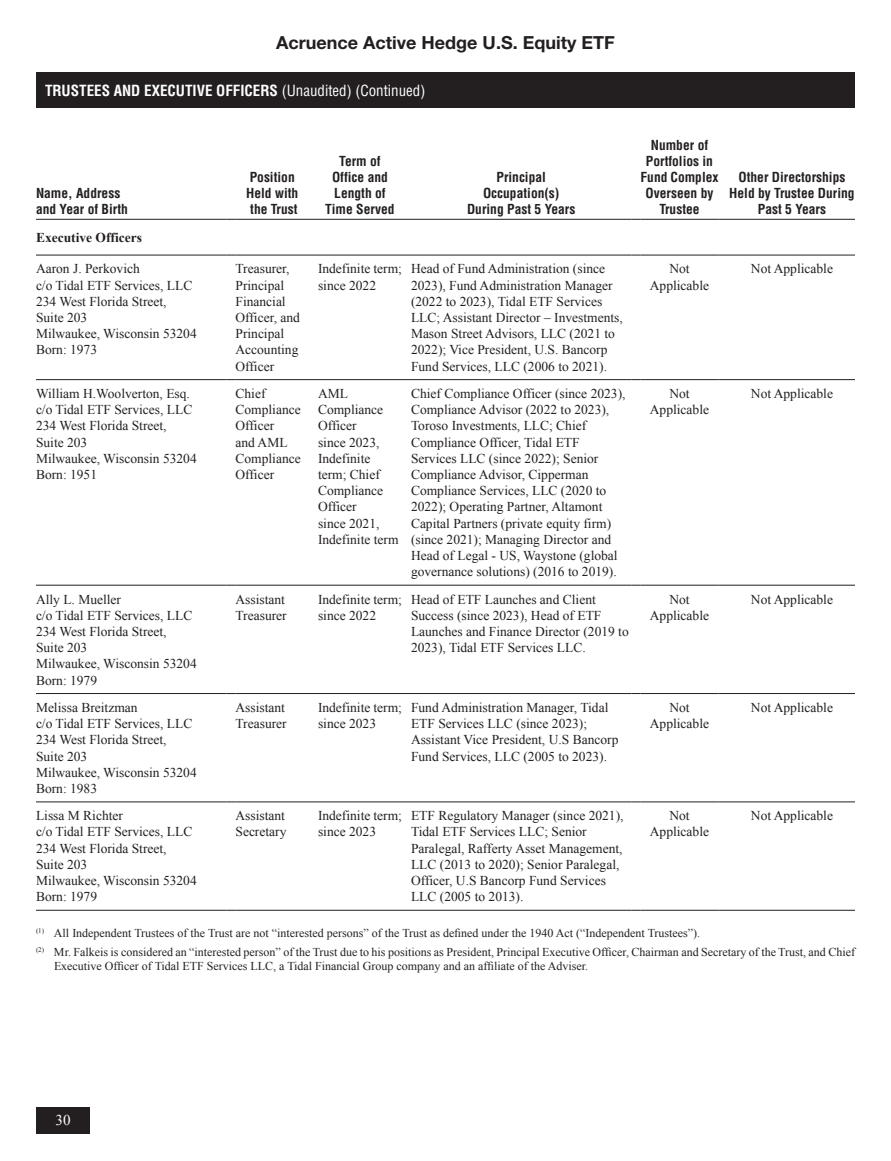
<style>
.page{position:relative;width:891px;height:1161px;background:#fff}
.page>*{position:absolute;margin:0;border:0;box-sizing:border-box;transform-origin:0 0}
.t1{font:700 18px "Helvetica Neue LT Std";color:#231f20}
.Main_Heading_no_Rule{font:700 condensed 15px "Helvetica";color:#fff}
.t2{font:15px "Times New Roman";color:#fff}
.Table_Figure{font:13.5px/16.2px "Times New Roman";color:#231f20}
.Table_Stub{font:13.5px/16.2px "Times New Roman";color:#231f20}
.Financials_Table_Hea{font:700 condensed 13.5px/16.2px "Helvetica";color:#231f20;text-align:center}
.Table_Stub-2{font:700 13.5px "Times New Roman";color:#231f20}
.Footnote{font:12px/14.4px "Times New Roman";color:#231f20}
.s1{font-weight:400}
</style>
<div class="page">
<div style="left:36px;top:1107px;width:54px;height:27px;background:#231f20"></div>
<div style="left:36px;top:72px;width:819px;height:36px;background:#231f20"></div>
<hr style="left:36px;top:255px;width:190px;height:1px;background:#231f20">
<hr style="left:236px;top:255px;width:73px;height:1px;background:#231f20">
<hr style="left:318px;top:255px;width:84px;height:1px;background:#231f20">
<hr style="left:411px;top:255px;width:221px;height:1px;background:#231f20">
<hr style="left:640px;top:255px;width:78px;height:1px;background:#231f20">
<hr style="left:729px;top:255px;width:126px;height:1px;background:#231f20">
<hr style="left:36px;top:379px;width:190px;height:1px;background:#231f20">
<hr style="left:236px;top:379px;width:73px;height:1px;background:#231f20">
<hr style="left:318px;top:379px;width:84px;height:1px;background:#231f20">
<hr style="left:411px;top:379px;width:221px;height:1px;background:#231f20">
<hr style="left:640px;top:379px;width:78px;height:1px;background:#231f20">
<hr style="left:729px;top:379px;width:126px;height:1px;background:#231f20">
<hr style="left:36px;top:585px;width:190px;height:1px;background:#231f20">
<hr style="left:236px;top:585px;width:73px;height:1px;background:#231f20">
<hr style="left:318px;top:585px;width:84px;height:1px;background:#231f20">
<hr style="left:411px;top:585px;width:221px;height:1px;background:#231f20">
<hr style="left:640px;top:585px;width:78px;height:1px;background:#231f20">
<hr style="left:729px;top:585px;width:126px;height:1px;background:#231f20">
<hr style="left:36px;top:693px;width:190px;height:1px;background:#231f20">
<hr style="left:236px;top:693px;width:73px;height:1px;background:#231f20">
<hr style="left:318px;top:693px;width:84px;height:1px;background:#231f20">
<hr style="left:411px;top:693px;width:221px;height:1px;background:#231f20">
<hr style="left:640px;top:693px;width:78px;height:1px;background:#231f20">
<hr style="left:729px;top:693px;width:126px;height:1px;background:#231f20">
<hr style="left:36px;top:802px;width:190px;height:1px;background:#231f20">
<hr style="left:236px;top:802px;width:73px;height:1px;background:#231f20">
<hr style="left:318px;top:802px;width:84px;height:1px;background:#231f20">
<hr style="left:411px;top:802px;width:221px;height:1px;background:#231f20">
<hr style="left:640px;top:802px;width:78px;height:1px;background:#231f20">
<hr style="left:729px;top:802px;width:126px;height:1px;background:#231f20">
<hr style="left:36px;top:910px;width:190px;height:1px;background:#231f20">
<hr style="left:236px;top:910px;width:73px;height:1px;background:#231f20">
<hr style="left:318px;top:910px;width:84px;height:1px;background:#231f20">
<hr style="left:411px;top:910px;width:221px;height:1px;background:#231f20">
<hr style="left:640px;top:910px;width:78px;height:1px;background:#231f20">
<hr style="left:729px;top:910px;width:126px;height:1px;background:#231f20">
<hr style="left:36px;top:219px;width:190px;height:1px;background:#231f20">
<hr style="left:236px;top:219px;width:73px;height:1px;background:#231f20">
<hr style="left:318px;top:219px;width:84px;height:1px;background:#231f20">
<hr style="left:411px;top:219px;width:221px;height:1px;background:#231f20">
<hr style="left:640px;top:219px;width:78px;height:1px;background:#231f20">
<hr style="left:729px;top:219px;width:126px;height:1px;background:#231f20">
<h1 class="t1" style="left:276px;top:31px;width:340px">Acruence Active Hedge U.S. Equity ETF</h1>
<p class="Main_Heading_no_Rule" style="left:45px;top:81px;width:382px">TRUSTEES AND EXECUTIVE OFFICERS <span class="s1">(Unaudited) (Continued)</span></p>
<p class="Financials_Table_Hea" style="left:36px;top:185px;width:93px;text-align:left">Name, Address and Year of Birth</p>
<p class="Financials_Table_Hea" style="left:246px;top:169px;width:54px">Position<br>Held with the Trust</p>
<p class="Financials_Table_Hea" style="left:325px;top:153px;width:71px">Term of<br>Office and<br>Length of<br>Time Served</p>
<p class="Financials_Table_Hea" style="left:467px;top:169px;width:110px">Principal<br>Occupation(s)<br>During Past 5 Years</p>
<p class="Financials_Table_Hea" style="left:640px;top:137px;width:80px">Number of<br>Portfolios in<br>Fund Complex<br>Overseen by<br>Trustee</p>
<p class="Financials_Table_Hea" style="left:729px;top:169px;width:127px">Other Directorships<br>Held by Trustee During<br>Past 5 Years</p>
<p class="Table_Stub-2" style="left:36px;top:228px;width:108px">Executive Officers</p>
<p class="Table_Stub" style="left:36px;top:261px;width:105px">Aaron J. Perkovich</p>
<p class="Table_Stub" style="left:36px;top:277px;width:158px">c/o Tidal ETF Services, LLC</p>
<p class="Table_Stub" style="left:36px;top:293px;width:132px">234 West Florida Street,</p>
<p class="Table_Stub" style="left:36px;top:309px;width:53px">Suite 203</p>
<p class="Table_Stub" style="left:36px;top:325px;width:162px">Milwaukee, Wisconsin 53204</p>
<p class="Table_Stub" style="left:36px;top:342px;width:63px">Born: 1973</p>
<p class="Table_Stub" style="left:36px;top:385px;width:154px">William H.Woolverton, Esq.</p>
<p class="Table_Stub" style="left:36px;top:401px;width:158px">c/o Tidal ETF Services, LLC</p>
<p class="Table_Stub" style="left:36px;top:418px;width:132px">234 West Florida Street,</p>
<p class="Table_Stub" style="left:36px;top:434px;width:53px">Suite 203</p>
<p class="Table_Stub" style="left:36px;top:450px;width:162px">Milwaukee, Wisconsin 53204</p>
<p class="Table_Stub" style="left:36px;top:466px;width:63px">Born: 1951</p>
<p class="Table_Stub" style="left:36px;top:591px;width:87px">Ally L. Mueller</p>
<p class="Table_Stub" style="left:36px;top:607px;width:158px">c/o Tidal ETF Services, LLC</p>
<p class="Table_Stub" style="left:36px;top:623px;width:132px">234 West Florida Street,</p>
<p class="Table_Stub" style="left:36px;top:639px;width:53px">Suite 203</p>
<p class="Table_Stub" style="left:36px;top:656px;width:162px">Milwaukee, Wisconsin 53204</p>
<p class="Table_Stub" style="left:36px;top:672px;width:63px">Born: 1979</p>
<p class="Table_Stub" style="left:36px;top:699px;width:103px">Melissa Breitzman</p>
<p class="Table_Stub" style="left:36px;top:715px;width:158px">c/o Tidal ETF Services, LLC</p>
<p class="Table_Stub" style="left:36px;top:731px;width:132px">234 West Florida Street,</p>
<p class="Table_Stub" style="left:36px;top:748px;width:53px">Suite 203</p>
<p class="Table_Stub" style="left:36px;top:764px;width:162px">Milwaukee, Wisconsin 53204</p>
<p class="Table_Stub" style="left:36px;top:780px;width:63px">Born: 1983</p>
<p class="Table_Figure" style="left:236px;top:261px;width:66px">Treasurer,<br>Principal<br>Financial<br>Officer, and<br>Principal<br>Accounting<br>Officer</p>
<p class="Table_Figure" style="left:318px;top:261px;width:86px">Indefinite term; since 2022</p>
<p class="Table_Figure" style="left:411px;top:261px;width:213px">Head of Fund Administration (since 2023), Fund Administration Manager (2022 to 2023), Tidal ETF Services LLC; Assistant Director – Investments, Mason Street Advisors, LLC (2021 to 2022); Vice President, U.S. Bancorp Fund Services, LLC (2006 to 2021).</p>
<p class="Table_Figure" style="left:650px;top:261px;width:61px;text-align:center">Not<br>Applicable</p>
<p class="Table_Figure" style="left:751px;top:261px;width:84px">Not Applicable</p>
<p class="Table_Figure" style="left:236px;top:385px;width:67px">Chief<br>Compliance<br>Officer<br>and AML<br>Compliance<br>Officer</p>
<p class="Table_Figure" style="left:318px;top:385px;width:82px">AML<br>Compliance<br>Officer<br>since 2023,<br>Indefinite term; Chief<br>Compliance<br>Officer<br>since 2021,<br>Indefinite term</p>
<p class="Table_Figure" style="left:411px;top:385px;width:216px">Chief Compliance Officer (since 2023), Compliance Advisor (2022 to 2023), Toroso Investments, LLC; Chief Compliance Officer, Tidal ETF Services LLC (since 2022); Senior Compliance Advisor, Cipperman Compliance Services, LLC (2020 to 2022); Operating Partner, Altamont Capital Partners (private equity firm) (since 2021); Managing Director and Head of Legal - US, Waystone (global governance solutions) (2016 to 2019).</p>
<p class="Table_Figure" style="left:650px;top:385px;width:61px;text-align:center">Not<br>Applicable</p>
<p class="Table_Figure" style="left:751px;top:385px;width:84px">Not Applicable</p>
<p class="Table_Figure" style="left:236px;top:591px;width:53px">Assistant<br>Treasurer</p>
<p class="Table_Figure" style="left:318px;top:591px;width:86px">Indefinite term; since 2022</p>
<p class="Table_Figure" style="left:411px;top:591px;width:219px">Head of ETF Launches and Client Success (since 2023), Head of ETF Launches and Finance Director (2019 to 2023), Tidal ETF Services LLC.</p>
<p class="Table_Figure" style="left:650px;top:591px;width:61px;text-align:center">Not<br>Applicable</p>
<p class="Table_Figure" style="left:751px;top:591px;width:84px">Not Applicable</p>
<p class="Table_Figure" style="left:236px;top:699px;width:53px">Assistant<br>Treasurer</p>
<p class="Table_Figure" style="left:318px;top:699px;width:86px">Indefinite term; since 2023</p>
<p class="Table_Figure" style="left:411px;top:699px;width:209px">Fund Administration Manager, Tidal ETF Services LLC (since 2023); Assistant Vice President, U.S Bancorp Fund Services, LLC (2005 to 2023).</p>
<p class="Table_Figure" style="left:650px;top:699px;width:61px;text-align:center">Not<br>Applicable</p>
<p class="Table_Figure" style="left:751px;top:699px;width:84px">Not Applicable</p>
<p class="Table_Stub" style="left:36px;top:807px;width:88px">Lissa M Richter</p>
<p class="Table_Stub" style="left:36px;top:824px;width:162px">c/o Tidal ETF Services, LLC<br>234 West Florida Street,<br>Suite 203<br>Milwaukee, Wisconsin 53204</p>
<p class="Table_Stub" style="left:36px;top:888px;width:63px">Born: 1979</p>
<p class="Table_Figure" style="left:236px;top:807px;width:52px">Assistant<br>Secretary</p>
<p class="Table_Figure" style="left:318px;top:807px;width:86px">Indefinite term; since 2023</p>
<p class="Table_Figure" style="left:411px;top:807px;width:214px">ETF Regulatory Manager (since 2021), Tidal ETF Services LLC; Senior Paralegal, Rafferty Asset Management, LLC (2013 to 2020); Senior Paralegal, Officer, U.S Bancorp Fund Services LLC (2005 to 2013).</p>
<p class="Table_Figure" style="left:650px;top:807px;width:61px;text-align:center">Not<br>Applicable</p>
<p class="Table_Figure" style="left:751px;top:807px;width:84px">Not Applicable</p>
<p class="Footnote" style="left:36px;top:926px;width:666px"><sup>(1)</sup> All Independent Trustees of the Trust are not “interested persons” of the Trust as defined under the 1940 Act (“Independent Trustees”).</p>
<p class="Footnote" style="left:54px;top:945px;width:803px;text-indent:-18px"><sup>(2)</sup> Mr. Falkeis is considered an “interested person” of the Trust due to his positions as President, Principal Executive Officer, Chairman and Secretary of the Trust, and Chief<br>Executive Officer of Tidal ETF Services LLC, a Tidal Financial Group company and an affiliate of the Adviser.</p>
<p class="t2" style="left:56px;top:1110px;width:16px">30</p>
</div>
